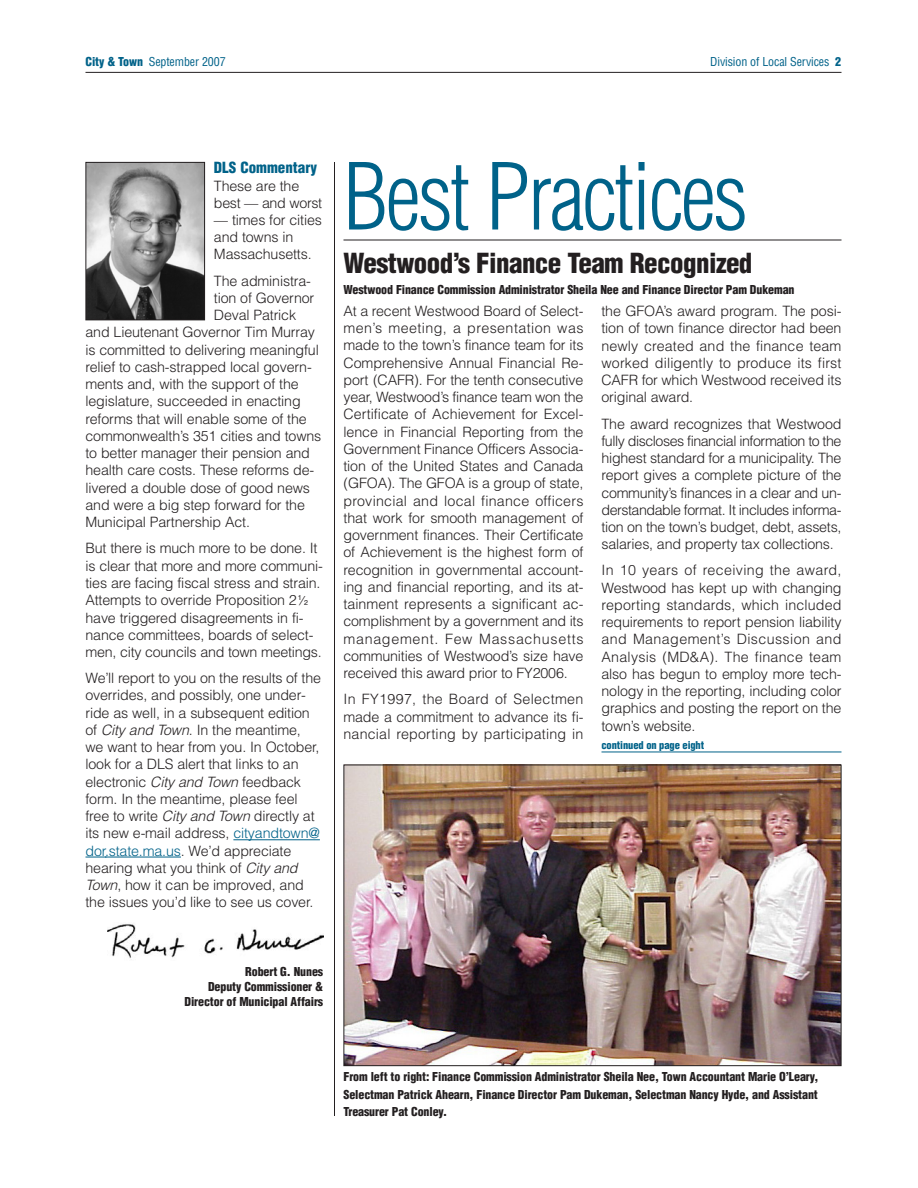
<style>
.page{position:relative;width:918px;height:1188px;background:#fff}
.page>*{position:absolute;margin:0;border:0;box-sizing:border-box;transform-origin:0 0}
.t1{font:300 condensed 90px "Helvetica";letter-spacing:-.03em;color:#006289}
.t2{font:900 condensed 27px "Helvetica";letter-spacing:-.02em;color:#231f20}
.t3{font:900 condensed 15px "Helvetica";color:#006289}
.t4{font:300 14.25px/17.2px "Helvetica";letter-spacing:-.01em;color:#231f20;text-align:justify}
.t5{font:900 condensed 12px/15px "Helvetica";letter-spacing:-.01em;color:#231f20;text-align:right}
.t6{font:condensed 12px "Helvetica";letter-spacing:-.01em;color:#006289}
.t7{font:900 condensed 10.5px "Helvetica";letter-spacing:-.01em;color:#006289}
.s1{font-weight:900}
.s2{font-weight:400;font-size:12.9px}
.s3{font-weight:400;font-size:7.2px}
.s4{font-style:italic}
.s5{color:#006289}
</style>
<div class="page">
<hr style="left:86px;top:72px;width:756px;height:1px;background:#231f20">
<hr style="left:233px;top:839px;width:87px;height:1px;background:#006289">
<svg style="left:86px;top:857px;width:19px;height:1px"></svg>
<hr style="left:105px;top:857px;width:76px;height:1px;background:#006289">
<img style="left:108px;top:924px;width:216px;height:36px">
<img style="left:88px;top:164px;width:115px;height:154px">
<div style="left:86px;top:162px;width:119px;height:158px;border:1px solid #231f20"></div>
<hr style="left:334px;top:162px;width:1px;height:954px;background:#231f20">
<hr style="left:344px;top:240px;width:498px;height:1px;background:#231f20">
<hr style="left:602px;top:752px;width:240px;height:1px;background:#006289">
<img style="left:346px;top:767px;width:493px;height:297px">
<div style="left:344px;top:765px;width:497px;height:301px;border:1px solid #231f20"></div>
<p class="t6" style="left:86px;top:57px;width:142px"><span class="s1">City &amp; Town</span> September 2007</p>
<p class="t6" style="left:710px;top:57px;width:133px">Division of Local Services <span class="s1">2</span></p>
<p class="t3" style="left:214px;top:162px;width:105px">DLS Commentary</p>
<p class="t4" style="left:214px;top:178px;width:110px">These are the best — and worst</p>
<p class="t4" style="left:214px;top:213px;width:109px;text-align:left">— times for cities and towns in<br>Massachusetts.</p>
<p class="t4" style="left:214px;top:273px;width:98px">The administra-</p>
<p class="t4" style="left:214px;top:291px;width:102px">tion of Governor</p>
<p class="t4" style="left:214px;top:308px;width:84px">Deval Patrick</p>
<p class="t4" style="left:86px;top:325px;width:231px">and Lieutenant Governor Tim Murray</p>
<p class="t4" style="left:86px;top:342px;width:235px">is committed to delivering meaningful</p>
<p class="t4" style="left:86px;top:360px;width:228px">relief to cash-strapped local govern-</p>
<p class="t4" style="left:86px;top:377px;width:215px">ments and, with the support of the</p>
<p class="t4" style="left:86px;top:394px;width:217px">legislature, succeeded in enacting</p>
<p class="t4" style="left:86px;top:411px;width:223px">reforms that will enable some of the</p>
<p class="t4" style="left:86px;top:429px;width:237px">commonwealth’s 351 cities and towns</p>
<p class="t4" style="left:86px;top:446px;width:226px">to better manager their pension and</p>
<p class="t4" style="left:86px;top:463px;width:230px">health care costs. These reforms de-</p>
<p class="t4" style="left:86px;top:480px;width:226px">livered a double dose of good news</p>
<p class="t4" style="left:86px;top:498px;width:221px">and were a big step forward for the</p>
<p class="t4" style="left:86px;top:515px;width:166px">Municipal Partnership Act.</p>
<p class="t4" style="left:86px;top:541px;width:239px;text-align:left">But there is much more to be done. It is clear that more and more communi&shy;ties are facing fiscal stress and strain.<br>Attempts to override Proposition 2<sup>1</sup><span class="s2">⁄</span><span class="s3">2 </span>have triggered disagreements in fi&shy;nance committees, boards of select&shy;men, city councils and town meetings.</p>
<p class="t4" style="left:85px;top:671px;width:237px;text-align:left">We’ll report to you on the results of the overrides, and possibly, one under&shy;ride as well, in a subsequent edition of <span class="s4">City and Town</span>. In the meantime, we want to hear from you. In October, look for a DLS alert that links to an electronic <span class="s4">City and Town</span>feedback form. In the meantime, please feel free to write <span class="s4">City and Town</span>directly at its new e-mail address, <span class="s5">cityandtown@ dor.state.ma.us</span>. We’d appreciate hearing what you think of <span class="s4">City and Town</span>, how it can be improved, and the issues you’d like to see us cover.</p>
<h1 class="t1" style="left:344px;top:162px;width:406px">Best Practices</h1>
<h2 class="t2" style="left:344px;top:252px;width:410px">Westwood’s Finance Team Recognized</h2>
<p class="t5" style="left:344px;top:284px;width:453px">Westwood Finance Commission Administrator Sheila Nee and Finance Director Pam Dukeman</p>
<p class="t4" style="left:344px;top:304px;width:242px">At a recent Westwood Board of Select&shy;men’s meeting, a presentation was made to the town’s finance team for its Comprehensive Annual Financial Re&shy;port (CAFR). For the tenth consecutive year, Westwood’s finance team won the Certificate of Achievement for Excel&shy;lence in Financial Reporting from the Government Finance Officers Associa&shy;tion of the United States and Canada (GFOA). The GFOA is a group of state, provincial and local finance officers that work for smooth management of government finances. Their Certificate of Achievement is the highest form of recognition in governmental account&shy;ing and financial reporting, and its at&shy;tainment represents a significant ac&shy;complishment by a government and its management. Few Massachusetts communities of Westwood’s size have received this award prior to FY2006.</p>
<p class="t4" style="left:344px;top:692px;width:242px">In FY1997, the Board of Selectmen made a commitment to advance its fi&shy;nancial reporting by participating in</p>
<p class="t4" style="left:602px;top:304px;width:242px">the GFOA’s award program. The posi&shy;tion of town finance director had been newly created and the finance team worked diligently to produce its first CAFR for which Westwood received its original award.</p>
<p class="t4" style="left:602px;top:416px;width:242px">The award recognizes that Westwood fully discloses financial information to the highest standard for a municipality. The report gives a complete picture of the community’s finances in a clear and un&shy;derstandable format. It includes informa&shy;tion on the town’s budget, debt, assets, salaries, and property tax collections.</p>
<p class="t4" style="left:602px;top:563px;width:242px">In 10 years of receiving the award, Westwood has kept up with changing reporting standards, which included requirements to report pension liability and Management’s Discussion and Analysis (MD&amp;A). The finance team also has begun to employ more tech&shy;nology in the reporting, including color graphics and posting the report on the town’s website.</p>
<p class="t7" style="left:602px;top:741px;width:104px">continued on page eight</p>
<p class="t5" style="left:185px;top:965px;width:140px">Robert G. Nunes<br>Deputy Commissioner &amp;<br>Director of Municipal Affairs</p>
<p class="t5" style="left:344px;top:1069px;width:477px;line-height:17.2px;text-align:justify">From left to right: Finance Commission Administrator Sheila Nee, Town Accountant Marie O’Leary, Selectman Patrick Ahearn, Finance Director Pam Dukeman, Selectman Nancy Hyde, and Assistant Treasurer Pat Conley.</p>
</div>
